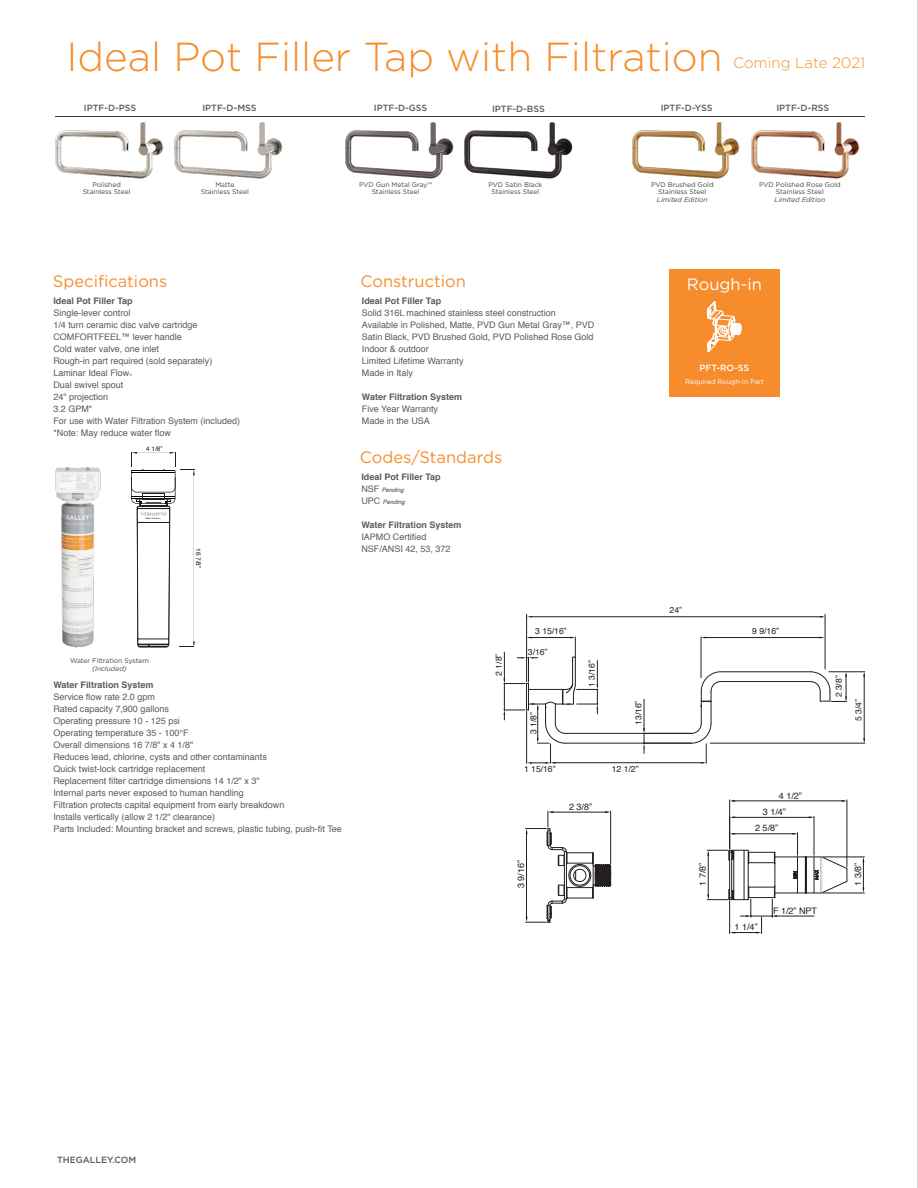
<style>
.page{position:relative;width:918px;height:1188px;background:#fff}
.page>*{position:absolute;margin:0;border:0;box-sizing:border-box;transform-origin:0 0}
.t1{font:300 40.5px "Gotham";color:#f68e2c}
.t2{font:16.5px "Gotham";color:#f68e2c}
.t3{font:16.5px "Gotham";color:#fff}
.t4{font:300 15px "Gotham";color:#f68e2c}
.t5{font:9px/12px "Helvetica";color:#5a5b5a}
.t6{font:700 9px "Helvetica";color:#5a5b5a}
.t7{font:500 9px "Gotham";color:#5a5b5a}
.t8{font:9px/16.5px "Helvetica";color:#231f20}
.t9{font:500 9px "Gotham";color:#fff}
.t10{font:8.55px "Helvetica";color:#231f20}
.t11{font:6.75px/7.5px "Gotham";color:#414243;text-align:center}
.t12{font:italic 6.75px "Gotham";color:#414243}
.t13{font:6.75px "Gotham";color:#fff}
.t14{font:6.45px "Helvetica";color:#231f20}
.t15{font:italic 6px/12px "Helvetica";color:#414243}
.t16{font:3.45px "Helvetica";color:#5a5b5a}
.t17{font:1.95px "Gotham";color:#505252}
.s1{font-style:normal;font-size:9px;color:#5a5b5a}
</style>
<div class="page">
<div style="left:669px;top:270px;width:110px;height:127px;background:#f68c2c"></div>
<img style="left:55px;top:122px;width:109px;height:57px">
<img style="left:174px;top:122px;width:109px;height:57px">
<img style="left:55px;top:467px;width:46px;height:181px">
<svg style="left:131px;top:452px;width:64px;height:196px"></svg>
<svg style="left:706px;top:301px;width:35px;height:51px"></svg>
<hr style="left:55px;top:116px;width:810px;height:1px;background:#383837">
<img style="left:345px;top:122px;width:109px;height:57px">
<img style="left:464px;top:122px;width:109px;height:57px">
<img style="left:632px;top:122px;width:108px;height:57px">
<img style="left:751px;top:122px;width:109px;height:57px">
<hr style="left:917px;top:0;width:1px;height:1188px;background:#d1d1d1">
<svg style="left:525px;top:811px;width:86px;height:112px"></svg>
<hr style="left:732px;top:834px;width:63px;height:1px;background:#231f20">
<hr style="left:814px;top:816px;width:1px;height:39px;background:#231f20">
<hr style="left:732px;top:817px;width:79px;height:1px;background:#231f20">
<hr style="left:823px;top:857px;width:41px;height:1px;background:#231f20">
<hr style="left:823px;top:893px;width:41px;height:1px;background:#231f20">
<hr style="left:863px;top:860px;width:1px;height:30px;background:#231f20">
<hr style="left:847px;top:800px;width:1px;height:67px;background:#231f20">
<hr style="left:732px;top:801px;width:112px;height:1px;background:#231f20">
<hr style="left:775px;top:893px;width:46px;height:1px;background:#231f20">
<hr style="left:775px;top:857px;width:46px;height:1px;background:#231f20">
<svg style="left:793px;top:871px;width:4px;height:8px"></svg>
<hr style="left:797px;top:857px;width:1px;height:36px;background:#231f20">
<hr style="left:805px;top:857px;width:1px;height:36px;background:#231f20">
<hr style="left:806px;top:857px;width:1px;height:36px;background:#231f20">
<hr style="left:814px;top:857px;width:1px;height:36px;background:#231f20">
<svg style="left:815px;top:856px;width:33px;height:38px"></svg>
<hr style="left:775px;top:916px;width:39px;height:1px;background:#231f20">
<svg style="left:792px;top:833px;width:6px;height:22px"></svg>
<svg style="left:706px;top:799px;width:71px;height:135px"></svg>
<hr style="left:553px;top:762px;width:151px;height:1px;background:#231f20">
<hr style="left:644px;top:699px;width:1px;height:32px;background:#231f20">
<hr style="left:829px;top:672px;width:36px;height:1px;background:#231f20">
<hr style="left:710px;top:743px;width:155px;height:1px;background:#231f20">
<hr style="left:864px;top:674px;width:1px;height:67px;background:#231f20">
<hr style="left:565px;top:743px;width:126px;height:1px;background:#231f20">
<hr style="left:565px;top:733px;width:126px;height:1px;background:#231f20">
<hr style="left:721px;top:681px;width:89px;height:1px;background:#231f20">
<hr style="left:721px;top:671px;width:89px;height:1px;background:#231f20">
<hr style="left:825px;top:614px;width:1px;height:55px;background:#231f20">
<hr style="left:526px;top:614px;width:1px;height:68px;background:#231f20">
<hr style="left:532px;top:617px;width:290px;height:1px;background:#231f20">
<svg style="left:643px;top:728px;width:2px;height:25px"></svg>
<svg style="left:691px;top:671px;width:30px;height:93px"></svg>
<hr style="left:701px;top:637px;width:1px;height:41px;background:#231f20">
<hr style="left:704px;top:637px;width:118px;height:1px;background:#231f20">
<svg style="left:810px;top:671px;width:37px;height:31px"></svg>
<svg style="left:504px;top:637px;width:94px;height:127px"></svg>
<p class="t1" style="left:66px;top:35px;width:658px">Ideal Pot Filler Tap with Filtration</p>
<p class="t4" style="left:733px;top:55px;width:134px">Coming Late 2021</p>
<p class="t7" style="left:84px;top:103px;width:54px">IPTF-D-PSS</p>
<p class="t7" style="left:202px;top:103px;width:56px">IPTF-D-MSS</p>
<p class="t7" style="left:374px;top:103px;width:55px">IPTF-D-GSS</p>
<p class="t7" style="left:492px;top:104px;width:54px">IPTF-D-BSS</p>
<p class="t7" style="left:661px;top:103px;width:53px">IPTF-D-YSS</p>
<p class="t7" style="left:776px;top:103px;width:54px">IPTF-D-RSS</p>
<p class="t11" style="left:83px;top:180px;width:49px">Polished<br>Stainless Steel</p>
<p class="t11" style="left:215px;top:180px;width:21px">Matte</p>
<p class="t11" style="left:201px;top:188px;width:49px">Stainless Steel</p>
<p class="t11" style="left:359px;top:180px;width:75px">PVD Gun Metal Gray™<br>Stainless Steel</p>
<p class="t11" style="left:488px;top:180px;width:55px">PVD Satin Black<br>Stainless Steel</p>
<p class="t11" style="left:651px;top:180px;width:64px">PVD Brushed Gold<br>Stainless Steel</p>
<p class="t12" style="left:657px;top:195px;width:52px">Limited Edition</p>
<p class="t11" style="left:759px;top:180px;width:83px">PVD Polished Rose Gold<br>Stainless Steel</p>
<p class="t12" style="left:775px;top:195px;width:52px">Limited Edition</p>
<p class="t2" style="left:53px;top:272px;width:116px">Specifications</p>
<p class="t2" style="left:360px;top:272px;width:107px">Construction</p>
<p class="t3" style="left:687px;top:275px;width:76px">Rough-in</p>
<p class="t6" style="left:53px;top:293px;width:81px">Ideal Pot Filler Tap</p>
<p class="t5" style="left:53px;top:307px;width:79px">Single-lever control</p>
<p class="t5" style="left:53px;top:319px;width:146px">1/4 turn ceramic disc valve cartridge</p>
<p class="t5" style="left:53px;top:331px;width:130px">COMFORTFEEL™ lever handle</p>
<p class="t5" style="left:53px;top:343px;width:107px">Cold water valve, one inlet</p>
<p class="t5" style="left:53px;top:355px;width:161px">Rough-in part required (sold separately)</p>
<p class="t5" style="left:53px;top:367px;width:78px">Laminar Ideal Flow</p>
<p class="t16" style="left:129px;top:372px;width:4px">®</p>
<p class="t5" style="left:53px;top:379px;width:72px">Dual swivel spout</p>
<p class="t5" style="left:53px;top:391px;width:56px">24" projection</p>
<p class="t5" style="left:53px;top:403px;width:41px">3.2 GPM*</p>
<p class="t5" style="left:53px;top:415px;width:188px">For use with Water Filtration System (included)</p>
<p class="t5" style="left:53px;top:427px;width:119px">*Note: May reduce water flow</p>
<p class="t6" style="left:362px;top:293px;width:81px">Ideal Pot Filler Tap</p>
<p class="t5" style="left:362px;top:307px;width:195px">Solid 316L machined stainless steel construction</p>
<p class="t5" style="left:362px;top:319px;width:234px">Available in Polished, Matte, PVD Gun Metal Gray™, PVD<br>Satin Black, PVD Brushed Gold, PVD Polished Rose Gold</p>
<p class="t5" style="left:362px;top:343px;width:69px">Indoor &amp; outdoor</p>
<p class="t5" style="left:362px;top:355px;width:103px">Limited Lifetime Warranty</p>
<p class="t5" style="left:362px;top:367px;width:53px">Made in Italy</p>
<p class="t6" style="left:362px;top:389px;width:102px">Water Filtration System</p>
<p class="t5" style="left:362px;top:403px;width:78px">Five Year Warranty</p>
<p class="t5" style="left:362px;top:415px;width:70px">Made in the USA</p>
<p class="t9" style="left:699px;top:363px;width:51px">PFT-RO-SS</p>
<p class="t13" style="left:685px;top:378px;width:80px">Required Rough-in Part</p>
<p class="t14" style="left:146px;top:444px;width:18px">4 1/8”</p>
<p class="t2" style="left:360px;top:448px;width:144px">Codes/Standards</p>
<p class="t17" style="left:145px;top:518px;width:17px">Water Filtration</p>
<p class="t14" style="left:203px;top:548px;width:22px;rotate:90deg">16 7/8”</p>
<p class="t6" style="left:361px;top:469px;width:81px">Ideal Pot Filler Tap</p>
<p class="t15" style="left:361px;top:484px;width:45px"><span class="s1">NSF</span> Pending<br><span class="s1">UPC</span> Pending</p>
<p class="t6" style="left:361px;top:517px;width:102px">Water Filtration System</p>
<p class="t5" style="left:361px;top:531px;width:67px">IAPMO Certified</p>
<p class="t5" style="left:361px;top:543px;width:91px">NSF/ANSI 42, 53, 372</p>
<p class="t10" style="left:670px;top:604px;width:14px">24”</p>
<p class="t10" style="left:535px;top:625px;width:33px">3 15/16”</p>
<p class="t10" style="left:752px;top:625px;width:28px">9 9/16”</p>
<p class="t11" style="left:70px;top:657px;width:80px">Water Filtration System</p>
<p class="t12" style="left:92px;top:665px;width:36px">(Included)</p>
<p class="t6" style="left:53px;top:677px;width:102px">Water Filtration System</p>
<p class="t5" style="left:53px;top:691px;width:103px">Service flow rate 2.0 gpm</p>
<p class="t5" style="left:53px;top:703px;width:117px">Rated capacity 7,900 gallons</p>
<p class="t5" style="left:53px;top:715px;width:128px">Operating pressure 10 - 125 psi</p>
<p class="t5" style="left:53px;top:727px;width:137px">Operating temperature 35 - 100°F</p>
<p class="t5" style="left:53px;top:739px;width:141px">Overall dimensions 16 7/8" x 4 1/8"</p>
<p class="t5" style="left:53px;top:751px;width:215px">Reduces lead, chlorine, cysts and other contaminants</p>
<p class="t5" style="left:53px;top:763px;width:154px">Quick twist-lock cartridge replacement</p>
<p class="t5" style="left:53px;top:775px;width:208px">Replacement filter cartridge dimensions 14 1/2" x 3"</p>
<p class="t5" style="left:53px;top:787px;width:192px">Internal parts never exposed to human handling</p>
<p class="t5" style="left:53px;top:799px;width:233px">Filtration protects capital equipment from early breakdown</p>
<p class="t5" style="left:53px;top:811px;width:163px">Installs vertically (allow 2 1/2" clearance)</p>
<p class="t5" style="left:53px;top:823px;width:290px">Parts Included: Mounting bracket and screws, plastic tubing, push-fit Tee</p>
<p class="t10" style="left:492px;top:676px;width:23px;rotate:-90deg">2 1/8”</p>
<p class="t10" style="left:528px;top:645px;width:21px">3/16”</p>
<p class="t10" style="left:527px;top:734px;width:23px;rotate:-90deg">3 1/8”</p>
<p class="t10" style="left:585px;top:687px;width:28px;rotate:-90deg">1 3/16”</p>
<p class="t10" style="left:832px;top:697px;width:23px;rotate:-90deg">2 3/8”</p>
<p class="t10" style="left:632px;top:725px;width:26px;rotate:-90deg">13/16”</p>
<p class="t10" style="left:852px;top:721px;width:23px;rotate:-90deg">5 3/4”</p>
<p class="t10" style="left:524px;top:763px;width:33px">1 15/16”</p>
<p class="t10" style="left:612px;top:763px;width:28px">12 1/2”</p>
<p class="t8" style="left:569px;top:799px;width:25px">2 3/8”</p>
<p class="t8" style="left:779px;top:787px;width:25px">4 1/2”</p>
<p class="t8" style="left:755px;top:804px;width:32px;text-indent:8px">3 1/4”<br>2 5/8”</p>
<p class="t8" style="left:513px;top:888px;width:30px;rotate:-90deg">3 9/16”</p>
<p class="t8" style="left:695px;top:886px;width:25px;rotate:-90deg">1 7/8”</p>
<p class="t8" style="left:850px;top:886px;width:25px;rotate:-90deg">1 3/8”</p>
<p class="t8" style="left:773px;top:903px;width:46px">F 1/2” NPT</p>
<p class="t8" style="left:735px;top:919px;width:25px">1 1/4”</p>
<p class="t7" style="left:57px;top:1154px;width:81px">THEGALLEY.COM</p>
</div>
